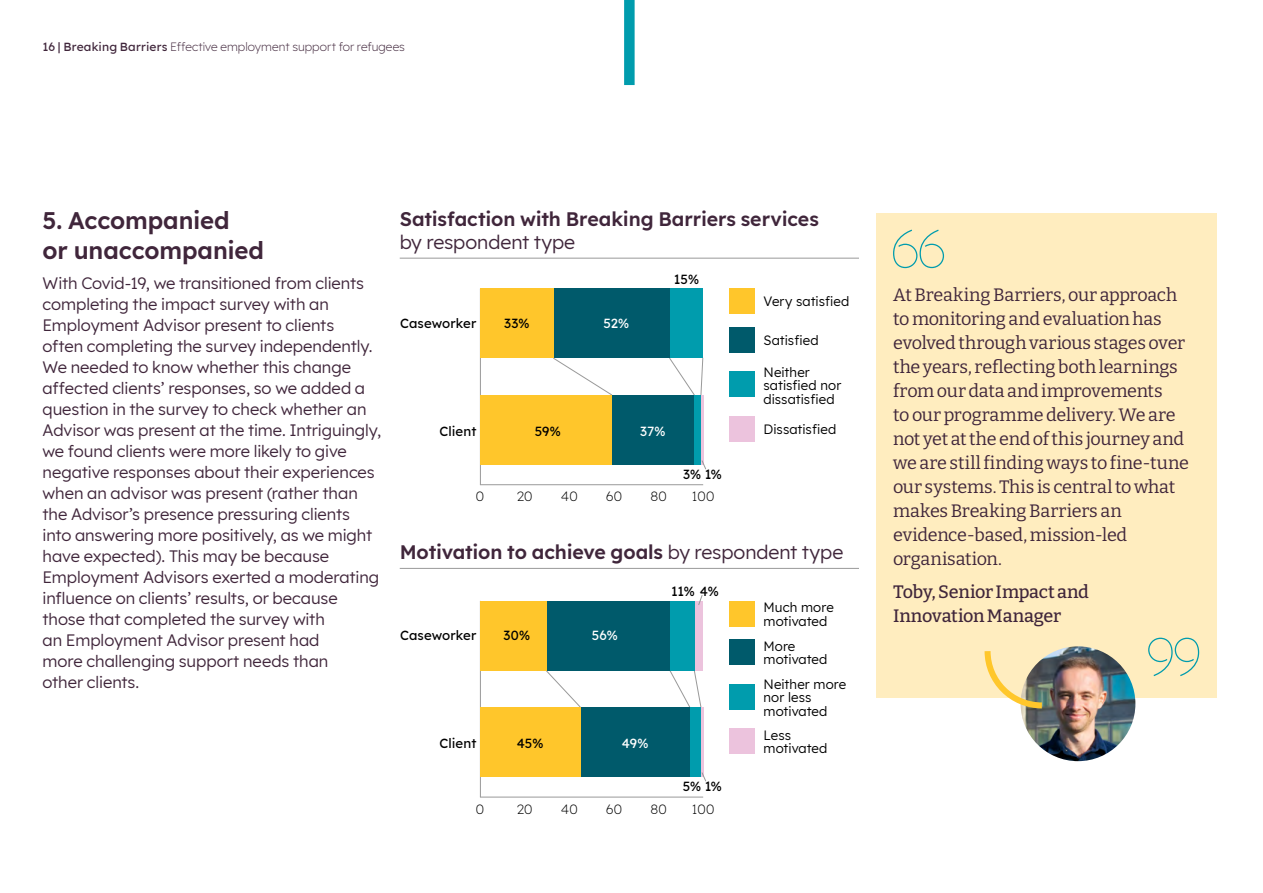
<style>
.page{position:relative;width:1263px;height:893px;background:#fff}
.page>*{position:absolute;margin:0;border:0;box-sizing:border-box;transform-origin:0 0}
.Heading_small{font:600 24px/30px "Lexend";letter-spacing:-.005em;color:#40263b}
.Heading_small_graphs{font:600 19.5px/22.5px "Lexend";letter-spacing:-.01em;color:#40263b}
.Emphasis_small{font:18px/24px "Bitter";letter-spacing:-.01em;color:#40263b}
.Emphasis_small-2{font:500 18px/24px "Bitter";letter-spacing:-.015em;color:#40263b}
.t1{font:16.5px/21px "Lexend";letter-spacing:-.005em;color:#40263b}
.t2{font:13.5px/13.5px "Lexend";letter-spacing:.005em;color:#000}
.t3{font:500 13.5px "Lexend";letter-spacing:.005em;color:#000}
.t4{font:300 13.5px "Lexend";letter-spacing:.01em;color:#000}
.t5{font:500 13.5px "Lexend";color:#fff}
.t6{font:300 12px "Lexend";letter-spacing:.01em;color:#40263b}
.s1{font-weight:500}
.s2{font-weight:400}
</style>
<div class="page">
<hr style="left:400px;top:258px;width:459px;height:1px;background:#999">
<div style="left:876px;top:213px;width:340px;height:484px;background:#ffedbf"></div>
<svg style="left:893px;top:230px;width:51px;height:38px"></svg>
<svg style="left:1148px;top:638px;width:51px;height:38px"></svg>
<div style="left:624px;top:0;width:11px;height:85px;background:#009cad"></div>
<div style="left:730px;top:416px;width:25px;height:26px;background:#ecc3dd"></div>
<div style="left:730px;top:371px;width:25px;height:26px;background:#009cad"></div>
<div style="left:730px;top:327px;width:25px;height:25px;background:#005a6b"></div>
<div style="left:730px;top:289px;width:25px;height:25px;background:#ffc62b"></div>
<svg style="left:553px;top:358px;width:59px;height:37px"></svg>
<svg style="left:669px;top:358px;width:35px;height:38px"></svg>
<hr style="left:480px;top:484px;width:223px;height:1px;background:#999">
<hr style="left:480px;top:289px;width:1px;height:196px;background:#999">
<hr style="left:701px;top:395px;width:2px;height:70px;background:#ecc3dd">
<div style="left:670px;top:289px;width:33px;height:69px;background:#009cad"></div>
<div style="left:694px;top:395px;width:7px;height:70px;background:#009cad"></div>
<div style="left:554px;top:289px;width:116px;height:69px;background:#005a6b"></div>
<div style="left:612px;top:395px;width:82px;height:70px;background:#005a6b"></div>
<div style="left:480px;top:289px;width:74px;height:69px;background:#ffc62b"></div>
<div style="left:480px;top:395px;width:132px;height:70px;background:#ffc62b"></div>
<svg style="left:701px;top:460px;width:5px;height:10px"></svg>
<svg style="left:546px;top:671px;width:35px;height:36px"></svg>
<svg style="left:669px;top:671px;width:33px;height:36px"></svg>
<hr style="left:480px;top:797px;width:223px;height:1px;background:#999">
<hr style="left:480px;top:601px;width:1px;height:196px;background:#999">
<div style="left:694px;top:601px;width:9px;height:70px;background:#ecc3dd"></div>
<hr style="left:701px;top:707px;width:2px;height:70px;background:#ecc3dd">
<div style="left:670px;top:601px;width:24px;height:70px;background:#009cad"></div>
<div style="left:690px;top:707px;width:11px;height:70px;background:#009cad"></div>
<div style="left:546px;top:601px;width:124px;height:70px;background:#005a6b"></div>
<div style="left:580px;top:707px;width:110px;height:70px;background:#005a6b"></div>
<div style="left:480px;top:601px;width:66px;height:70px;background:#ffc62b"></div>
<div style="left:480px;top:707px;width:100px;height:70px;background:#ffc62b"></div>
<div style="left:730px;top:728px;width:25px;height:26px;background:#ecc3dd"></div>
<div style="left:730px;top:684px;width:25px;height:25px;background:#009cad"></div>
<div style="left:730px;top:639px;width:25px;height:26px;background:#005a6b"></div>
<div style="left:730px;top:601px;width:25px;height:25px;background:#ffc62b"></div>
<svg style="left:698px;top:595px;width:5px;height:10px"></svg>
<svg style="left:701px;top:772px;width:5px;height:10px"></svg>
<hr style="left:400px;top:568px;width:459px;height:1px;background:#999">
<img style="left:1020px;top:646px;width:115px;height:115px;border-radius:57px">
<svg style="left:981px;top:651px;width:67px;height:60px"></svg>
<p class="t6" style="left:43px;top:38px;width:364px"><span class="s1">16 | Breaking Barriers</span> Effective employment support for refugees</p>
<h4 class="Heading_small" style="left:43px;top:204px;width:223px">5. Accompanied<br>or unaccompanied</h4>
<p class="t1" style="left:43px;top:272px;width:340px">With Covid-19, we transitioned from clients completing the impact survey with an Employment Advisor present to clients<br>often completing the survey independently.<br>We needed to know whether this change affected clients’ responses, so we added a question in the survey to check whether an Advisor was present at the time. Intriguingly, we found clients were more likely to give negative responses about their experiences when an advisor was present (rather than the Advisor’s presence pressuring clients into answering more positively, as we might have expected). This may be because Employment Advisors exerted a moderating influence on clients’ results, or because those that completed the survey with<br>an Employment Advisor present had<br>more challenging support needs than<br>other clients.</p>
<h4 class="Heading_small_graphs" style="left:400px;top:207px;width:421px">Satisfaction with Breaking Barriers services <span class="s2">by respondent type</span></h4>
<p class="t3" style="left:400px;top:313px;width:78px">Caseworker</p>
<p class="t3" style="left:504px;top:313px;width:27px">33%</p>
<p class="t3" style="left:440px;top:421px;width:38px">Client</p>
<p class="t3" style="left:535px;top:421px;width:28px">59%</p>
<p class="t5" style="left:603px;top:313px;width:27px">52%</p>
<p class="t3" style="left:674px;top:269px;width:27px">15%</p>
<p class="t5" style="left:640px;top:421px;width:27px">37%</p>
<p class="t4" style="left:692px;top:456px;width:24px">100</p>
<p class="t3" style="left:683px;top:464px;width:40px">3% 1%</p>
<p class="t4" style="left:476px;top:487px;width:10px">0</p>
<p class="t4" style="left:517px;top:487px;width:17px">20</p>
<p class="t4" style="left:561px;top:487px;width:18px">40</p>
<p class="t4" style="left:606px;top:487px;width:18px">60</p>
<p class="t4" style="left:650px;top:487px;width:18px">80</p>
<p class="t4" style="left:692px;top:487px;width:24px">100</p>
<p class="t2" style="left:763px;top:294px;width:87px">Very satisfied</p>
<p class="t2" style="left:763px;top:301px;width:57px">Satisfied</p>
<p class="t2" style="left:763px;top:332px;width:57px">Satisfied</p>
<p class="t2" style="left:763px;top:326px;width:73px;line-height:27px">Neither dissatisfied</p>
<p class="t2" style="left:763px;top:364px;width:79px">Neither satisfied nor dissatisfied</p>
<p class="t2" style="left:763px;top:390px;width:74px">Dissatisfied</p>
<p class="t2" style="left:763px;top:422px;width:74px">Dissatisfied</p>
<h4 class="Heading_small_graphs" style="left:400px;top:539px;width:445px">Motivation to achieve goals <span class="s2">by respondent type</span></h4>
<p class="t3" style="left:400px;top:626px;width:78px">Caseworker</p>
<p class="t3" style="left:503px;top:626px;width:28px">30%</p>
<p class="t3" style="left:440px;top:733px;width:38px">Client</p>
<p class="t3" style="left:517px;top:733px;width:28px">45%</p>
<p class="t5" style="left:592px;top:626px;width:28px">56%</p>
<p class="t3" style="left:671px;top:581px;width:49px">11% 4%</p>
<p class="t5" style="left:622px;top:733px;width:28px">49%</p>
<p class="t3" style="left:683px;top:777px;width:41px">5% 1%</p>
<p class="t4" style="left:476px;top:799px;width:10px">0</p>
<p class="t4" style="left:517px;top:799px;width:17px">20</p>
<p class="t4" style="left:561px;top:799px;width:18px">40</p>
<p class="t4" style="left:606px;top:799px;width:18px">60</p>
<p class="t4" style="left:650px;top:799px;width:18px">80</p>
<p class="t4" style="left:692px;top:799px;width:24px">100</p>
<p class="t3" style="left:683px;top:808px;width:41px">5% 1%</p>
<p class="t2" style="left:763px;top:600px;width:72px">Much more motivated</p>
<p class="t2" style="left:763px;top:638px;width:65px">More motivated</p>
<p class="t2" style="left:763px;top:645px;width:65px">motivated</p>
<p class="t2" style="left:763px;top:669px;width:65px">More motivated</p>
<p class="t2" style="left:763px;top:676px;width:84px">Neither more nor less motivated</p>
<p class="t2" style="left:763px;top:708px;width:84px">Neither more nor less motivated</p>
<p class="t2" style="left:763px;top:727px;width:65px">Less motivated</p>
<p class="Emphasis_small" style="left:893px;top:282px;width:297px">At Breaking Barriers, our approach to monitoring and evaluation has evolved through various stages over the years, reflecting both learnings from our data and improvements<br>to our programme delivery. We are not yet at the end of this journey and we are still finding ways to fine-tune our systems. This is central to what makes Breaking Barriers an evidence-based, mission-led organisation.</p>
<p class="Emphasis_small-2" style="left:893px;top:579px;width:197px">Toby, Senior Impact and<br>Innovation Manager</p>
</div>
